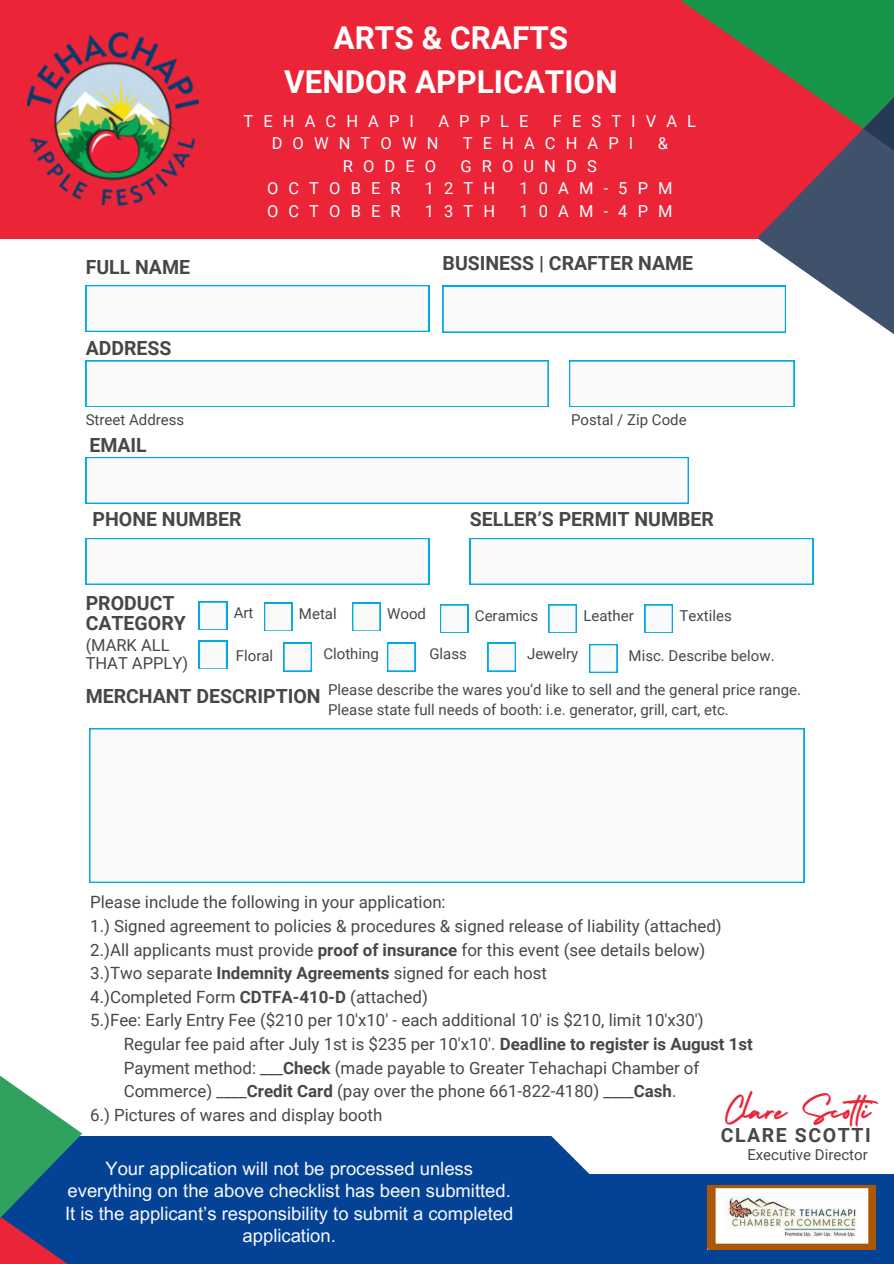
<style>
.page{position:relative;width:894px;height:1264px;background:#fff}
.page>*{position:absolute;margin:0;border:0;box-sizing:border-box;transform-origin:0 0}
.t1{font:38.85px "Holiday";color:#eb2438}
.t2{font:700 31.5px/43.8px "Roboto";color:#fff;text-align:center}
.t3{font:700 19.5px/20.2px "Roboto";color:#474747}
.t4{font:700 19.5px "Roboto";letter-spacing:.08em;color:#474747}
.t5{font:18.45px/22.5px "Arial MT Pro";color:#fafafa;text-align:center}
.t6{font:16.95px "Roboto";color:#474747}
.t7{font:16.5px "Roboto";letter-spacing:.61em;color:#fff}
.t8{font:16.5px/18px "Roboto";color:#474747}
.t9{font:15px "Roboto";color:#474747}
.s1{font-weight:700}
</style>
<div class="page">
<div style="left:0;top:0;width:893px;height:238px;background:#eb2438"></div>
<svg style="left:86px;top:538px;width:343px;height:46px"></svg>
<svg style="left:89px;top:728px;width:715px;height:154px"></svg>
<svg style="left:86px;top:457px;width:602px;height:46px"></svg>
<div style="left:0;top:1136px;width:893px;height:127px;background:#044296"></div>
<svg style="left:0;top:1075px;width:83px;height:188px"></svg>
<div style="left:551px;top:1136px;width:342px;height:38px;background:#fff"></div>
<img style="left:707px;top:1185px;width:168px;height:64px">
<svg style="left:469px;top:538px;width:344px;height:46px"></svg>
<svg style="left:86px;top:0;width:807px;height:407px"></svg>
<svg style="left:199px;top:629px;width:28px;height:1px"></svg>
<svg style="left:199px;top:601px;width:28px;height:28px"></svg>
<svg style="left:264px;top:603px;width:28px;height:28px"></svg>
<svg style="left:352px;top:603px;width:28px;height:28px"></svg>
<svg style="left:440px;top:632px;width:28px;height:1px"></svg>
<svg style="left:440px;top:604px;width:28px;height:28px"></svg>
<svg style="left:548px;top:632px;width:28px;height:1px"></svg>
<svg style="left:548px;top:604px;width:28px;height:28px"></svg>
<svg style="left:644px;top:632px;width:28px;height:1px"></svg>
<svg style="left:644px;top:604px;width:28px;height:28px"></svg>
<div style="left:589px;top:644px;width:28px;height:29px;background:#00aae5"></div>
<svg style="left:590px;top:645px;width:27px;height:27px"></svg>
<svg style="left:199px;top:641px;width:28px;height:28px"></svg>
<svg style="left:283px;top:643px;width:28px;height:28px"></svg>
<svg style="left:387px;top:643px;width:28px;height:28px"></svg>
<svg style="left:487px;top:643px;width:28px;height:28px"></svg>
<img style="left:27px;top:33px;width:171px;height:172px">
<p class="t3" style="left:86px;top:257px;width:106px">FULL NAME</p>
<p class="t3" style="left:86px;top:338px;width:87px">ADDRESS</p>
<p class="t2" style="left:284px;top:16px;width:335px">ARTS &amp; CRAFTS<br>VENDOR APPLICATION</p>
<p class="t7" style="left:243px;top:111px;width:172px">TEHACHAPI</p>
<p class="t7" style="left:438px;top:111px;width:92px">APPLE</p>
<p class="t7" style="left:552px;top:111px;width:145px">FESTIVAL</p>
<p class="t7" style="left:271px;top:134px;width:168px">DOWNTOWN</p>
<p class="t7" style="left:462px;top:134px;width:172px">TEHACHAPI</p>
<p class="t7" style="left:657px;top:134px;width:12px">&amp;</p>
<p class="t7" style="left:343px;top:156px;width:95px">RODEO</p>
<p class="t7" style="left:460px;top:156px;width:138px">GROUNDS</p>
<p class="t7" style="left:267px;top:179px;width:135px">OCTOBER</p>
<p class="t7" style="left:425px;top:179px;width:72px">12TH</p>
<p class="t7" style="left:519px;top:179px;width:154px">10AM-5PM</p>
<p class="t7" style="left:267px;top:201px;width:135px">OCTOBER</p>
<p class="t7" style="left:425px;top:201px;width:72px">13TH</p>
<p class="t7" style="left:519px;top:201px;width:154px">10AM-4PM</p>
<h6 class="t3" style="left:442px;top:253px;width:252px">BUSINESS | CRAFTER NAME</h6>
<p class="t9" style="left:86px;top:411px;width:100px">Street Address</p>
<p class="t9" style="left:571px;top:411px;width:117px">Postal / Zip Code</p>
<p class="t3" style="left:89px;top:435px;width:59px">EMAIL</p>
<p class="t3" style="left:92px;top:509px;width:150px">PHONE NUMBER</p>
<p class="t3" style="left:469px;top:509px;width:245px">SELLER’S PERMIT NUMBER</p>
<h2 class="t3" style="left:86px;top:593px;width:102px">PRODUCT<br>CATEGORY</h2>
<h2 class="t8" style="left:86px;top:636px;width:104px">(MARK ALL<br>THAT APPLY)</h2>
<h5 class="t9" style="left:234px;top:604px;width:21px">Art</h5>
<p class="t9" style="left:299px;top:605px;width:39px">Metal</p>
<h3 class="t9" style="left:387px;top:605px;width:40px">Wood</h3>
<h3 class="t9" style="left:475px;top:607px;width:65px">Ceramics</h3>
<h3 class="t9" style="left:583px;top:607px;width:52px">Leather</h3>
<p class="t9" style="left:679px;top:607px;width:54px">Textiles</p>
<p class="t9" style="left:236px;top:646px;width:39px">Floral</p>
<h3 class="t9" style="left:323px;top:645px;width:57px">Clothing</h3>
<h3 class="t9" style="left:429px;top:645px;width:39px">Glass</h3>
<h5 class="t3" style="left:86px;top:686px;width:236px">MERCHANT DESCRIPTION</h5>
<p class="t9" style="left:527px;top:645px;width:53px">Jewelry</p>
<h3 class="t9" style="left:628px;top:646px;width:147px">Misc. Describe below.</h3>
<p class="t9" style="left:328px;top:681px;width:474px">Please describe the wares you’d like to sell and the general price range.</p>
<p class="t9" style="left:328px;top:701px;width:402px">Please state full needs of booth: i.e. generator, grill, cart, etc.</p>
<h1 class="t6" style="left:90px;top:892px;width:357px">Please include the following in your application:</h1>
<h1 class="t6" style="left:90px;top:916px;width:632px">1.) Signed agreement to policies &amp; procedures &amp; signed release of liability (attached)</h1>
<h1 class="t6" style="left:90px;top:939px;width:616px">2.)All applicants must provide <span class="s1">proof of insurance</span> for this event (see details below)</h1>
<h1 class="t6" style="left:90px;top:963px;width:458px">3.)Two separate <span class="s1">Indemnity Agreements</span> signed for each host</h1>
<h1 class="t6" style="left:90px;top:987px;width:339px">4.)Completed Form <span class="s1">CDTFA-410-D</span> (attached)</h1>
<h1 class="t6" style="left:90px;top:1010px;width:614px">5.)Fee: Early Entry Fee ($210 per 10'x10' - each additional 10' is $210, limit 10'x30')</h1>
<h1 class="t6" style="left:124px;top:1034px;width:630px">Regular fee paid after July 1st is $235 per 10'x10'. <span class="s1">Deadline to register is August 1st</span></h1>
<h1 class="t6" style="left:124px;top:1057px;width:577px">Payment method: ___<span class="s1">Check</span> (made payable to Greater Tehachapi Chamber of</h1>
<h1 class="t6" style="left:124px;top:1081px;width:554px">Commerce) ____<span class="s1">Credit Card</span> (pay over the phone 661-822-4180) ____<span class="s1">Cash</span>.</h1>
<h1 class="t6" style="left:90px;top:1105px;width:293px">6.) Pictures of wares and display booth</h1>
<p class="t1" style="left:724px;top:1079px;width:159px">Clare Scoti</p>
<p class="t4" style="left:720px;top:1123px;width:151px">CLARE SCOTTI</p>
<h3 class="t5" style="left:65px;top:1159px;width:450px">Your application will not be processed unless everything on the above checklist has been submitted.<br>It is the applicant’s responsibility to submit a completed application.</h3>
<p class="t9" style="left:747px;top:1146px;width:122px">Executive Director</p>
</div>
